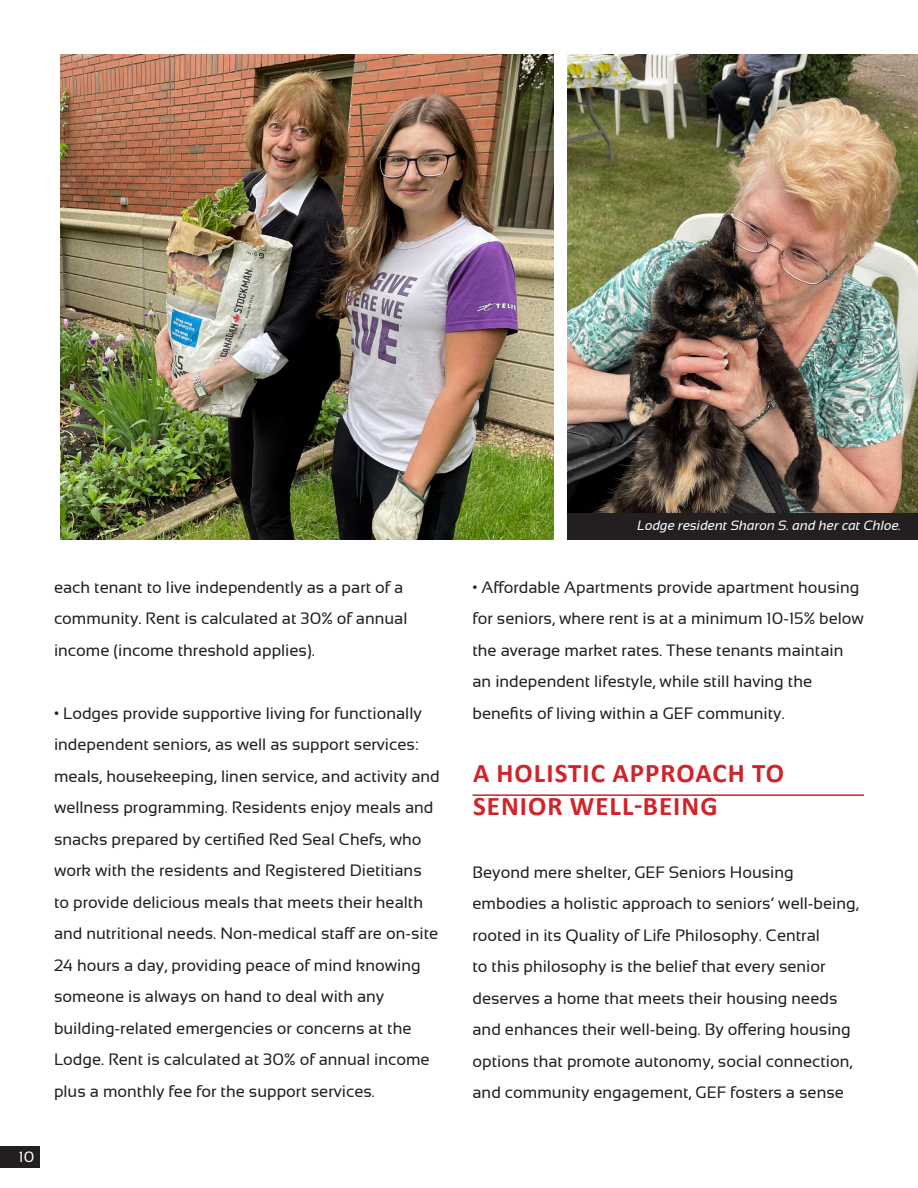
<style>
.page{position:relative;width:918px;height:1188px;background:#fff}
.page>*{position:absolute;margin:0;border:0;box-sizing:border-box;transform-origin:0 0}
.SUB-HEAD{font:700 27px/32.4px "Calibri";letter-spacing:.04em;color:#d1232a}
.BODY{font:16.5px/31.5px "Sansation";color:#231f20}
.t1{font:15px "Sansation";color:#fff}
.BODY-2{font:italic 13.5px "Sansation";color:#fff}
</style>
<div class="page">
<hr style="left:472px;top:794px;width:392px;height:2px;background:#d1232a">
<img style="left:60px;top:54px;width:494px;height:486px">
<img style="left:567px;top:54px;width:351px;height:486px">
<div style="left:568px;top:513px;width:350px;height:26px;background:#231f20"></div>
<div style="left:0;top:1146px;width:39px;height:22px;background:#231f20"></div>
<p class="BODY" style="left:54px;top:571px;width:355px">each tenant to live independently as a part of a community. Rent is calculated at 30% of annual income (income threshold applies).</p>
<p class="BODY" style="left:54px;top:697px;width:387px">• Lodges provide supportive living for functionally independent seniors, as well as support services: meals, housekeeping, linen service, and activity and wellness programming. Residents enjoy meals and snacks prepared by certified Red Seal Chefs, who work with the residents and Registered Dietitians to provide delicious meals that meets their health and nutritional needs. Non-medical staff are on-site 24 hours a day, providing peace of mind knowing someone is always on hand to deal with any building-related emergencies or concerns at the Lodge. Rent is calculated at 30% of annual income plus a monthly fee for the support services.</p>
<p class="t1" style="left:19px;top:1149px;width:17px">10</p>
<p class="BODY-2" style="left:638px;top:518px;width:265px">Lodge resident Sharon S. and her cat Chloe.</p>
<p class="BODY" style="left:472px;top:571px;width:393px">• Affordable Apartments provide apartment housing for seniors, where rent is at a minimum 10-15% below the average market rates. These tenants maintain an independent lifestyle, while still having the benefits of living within a GEF community.</p>
<p class="SUB-HEAD" style="left:473px;top:756px;width:313px">A HOLISTIC APPROACH TO<br>SENIOR WELL-BEING</p>
<p class="BODY" style="left:472px;top:856px;width:388px">Beyond mere shelter, GEF Seniors Housing embodies a holistic approach to seniors’ well-being, rooted in its Quality of Life Philosophy. Central<br>to this philosophy is the belief that every senior deserves a home that meets their housing needs and enhances their well-being. By offering housing options that promote autonomy, social connection, and community engagement, GEF fosters a sense</p>
</div>
